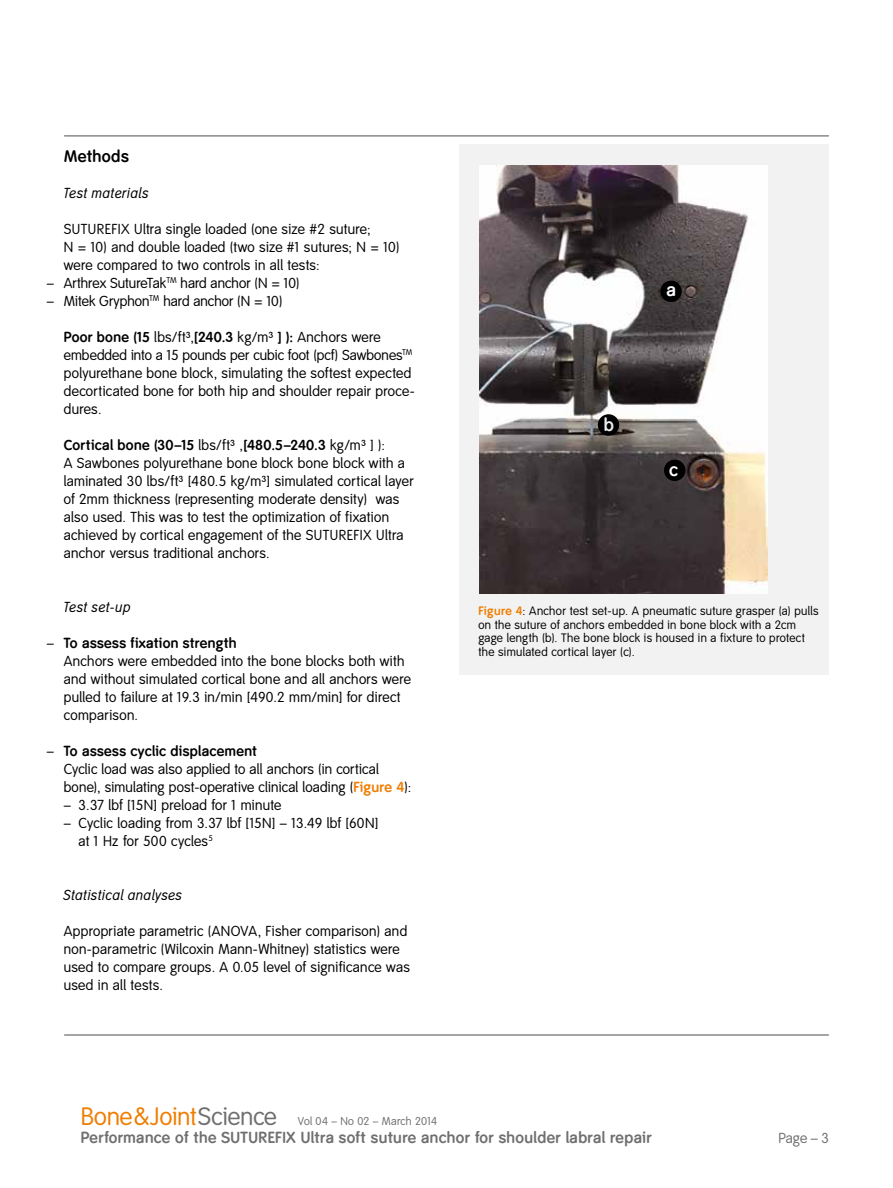
<style>
.page{position:relative;width:893px;height:1188px;background:#fff}
.page>*{position:absolute;margin:0;border:0;box-sizing:border-box;transform-origin:0 0}
.t1{font:700 18px "Smith&Nephew LF";color:#fff}
.t2{font:700 18px "Smith&Nephew LF";color:#ededed}
.t3{font:700 16.5px "Smith&Nephew LF";letter-spacing:.02em;color:#000}
.t4{font:700 15.75px "Smith&Nephew LF";letter-spacing:.025em;color:#706f6f}
.t5{font:14.25px/18px "Smith&Nephew LF";letter-spacing:.02em;color:#000}
.t6{font:italic 14.25px "Smith&Nephew LF";letter-spacing:.035em;color:#000}
.t7{font:14.25px "Smith&Nephew LF";color:#706f6f}
.t8{font:12px/13.5px "Smith&Nephew LF";letter-spacing:.03em;color:#000}
.t9{font:11.25px "Smith&Nephew LF";letter-spacing:.025em;color:#706f6f}
.s1{font-weight:700}
.s2{font-weight:700;color:#ef7d00}
.s3{font-size:24.75px;color:#ef7d00}
.s4{font-size:24.75px}
</style>
<div class="page">
<hr style="left:65px;top:1034px;width:763px;height:2px;background:#989797">
<hr style="left:65px;top:135px;width:763px;height:2px;background:#989797">
<div style="left:459px;top:145px;width:370px;height:530px;background:#f2f2f2"></div>
<img style="left:479px;top:165px;width:288px;height:428px">
<div style="left:660px;top:281px;width:22px;height:21px;background:#000;border-radius:50%"></div>
<div style="left:598px;top:414px;width:21px;height:22px;background:#000;border-radius:50%"></div>
<div style="left:664px;top:460px;width:21px;height:21px;background:#000;border-radius:50%"></div>
<p class="t3" style="left:64px;top:147px;width:67px">Methods</p>
<p class="t6" style="left:64px;top:185px;width:86px">Test materials</p>
<p class="t5" style="left:64px;top:220px;width:337px">SUTUREFIX Ultra single loaded (one size #2 suture;<br>N = 10) and double loaded (two size #1 sutures; N = 10) were compared to two controls in all tests:</p>
<p class="t5" style="left:47px;top:274px;width:254px">– Arthrex SutureTak<sup>TM</sup> hard anchor (N = 10)</p>
<p class="t5" style="left:47px;top:293px;width:237px">– Mitek Gryphon<sup>TM</sup> hard anchor (N = 10)</p>
<p class="t5" style="left:64px;top:328px;width:353px"><span class="s1">Poor bone (15</span> lbs/ft³,<span class="s1">[240.3</span> kg/m³ <span class="s1">] ):</span> Anchors were embedded into a 15 pounds per cubic foot (pcf) Sawbones<sup>TM </sup>polyurethane bone block, simulating the softest expected decorticated bone for both hip and shoulder repair proce&shy;dures.</p>
<p class="t5" style="left:64px;top:436px;width:351px"><span class="s1">Cortical bone (30–15</span> lbs/ft³ ,<span class="s1">[480.5–240.3</span> kg/m³ ] ):<br>A Sawbones polyurethane bone block bone block with a laminated 30 lbs/ft³ [480.5 kg/m³] simulated cortical layer of 2mm thickness (representing moderate density) was also used. This was to test the optimization of fixation achieved by cortical engagement of the SUTUREFIX Ultra anchor versus traditional anchors.</p>
<p class="t6" style="left:64px;top:599px;width:68px">Test set-up</p>
<p class="t5" style="left:64px;top:634px;width:349px;text-indent:-17px">– <span class="s1">To assess fixation strength<br></span>Anchors were embedded into the bone blocks both with and without simulated cortical bone and all anchors were pulled to failure at 19.3 in/min [490.2 mm/min] for direct comparison.</p>
<p class="t5" style="left:64px;top:742px;width:349px;text-indent:-17px">– <span class="s1">To assess cyclic displacement<br></span>Cyclic load was also applied to all anchors (in cortical bone), simulating post-operative clinical loading (<span class="s2">Figure 4</span>):</p>
<p class="t5" style="left:64px;top:796px;width:219px">– 3.37 lbf [15N] preload for 1 minute</p>
<p class="t5" style="left:79px;top:814px;width:301px;text-indent:-15px">– Cyclic loading from 3.37 lbf [15N] – 13.49 lbf [60N] at 1 Hz for 500 cycles<sup>5</sup></p>
<p class="t6" style="left:64px;top:887px;width:120px">Statistical analyses</p>
<p class="t5" style="left:64px;top:922px;width:348px">Appropriate parametric (ANOVA, Fisher comparison) and non-parametric (Wilcoxin Mann-Whitney) statistics were used to compare groups. A 0.05 level of significance was used in all tests.</p>
<p class="t2" style="left:604px;top:414px;width:12px">b</p>
<p class="t1" style="left:666px;top:279px;width:11px">a</p>
<p class="t1" style="left:669px;top:459px;width:10px">c</p>
<p class="t8" style="left:478px;top:605px;width:342px"><span class="s2">Figure 4</span>: Anchor test set-up. A pneumatic suture grasper (a) pulls on the suture of anchors embedded in bone block with a 2cm gage length (b). The bone block is housed in a fixture to protect the simulated cortical layer (c).</p>
<p class="t9" style="left:81px;top:1115px;width:358px"><span class="s3">Bone&amp;Joint</span><span class="s4">Science</span> Vol 04 – No 02 – March 2014</p>
<p class="t4" style="left:81px;top:1128px;width:572px">Performance of the SUTUREFIX Ultra soft suture anchor for shoulder labral repair</p>
<p class="t7" style="left:778px;top:1130px;width:52px">Page – 3</p>
</div>
